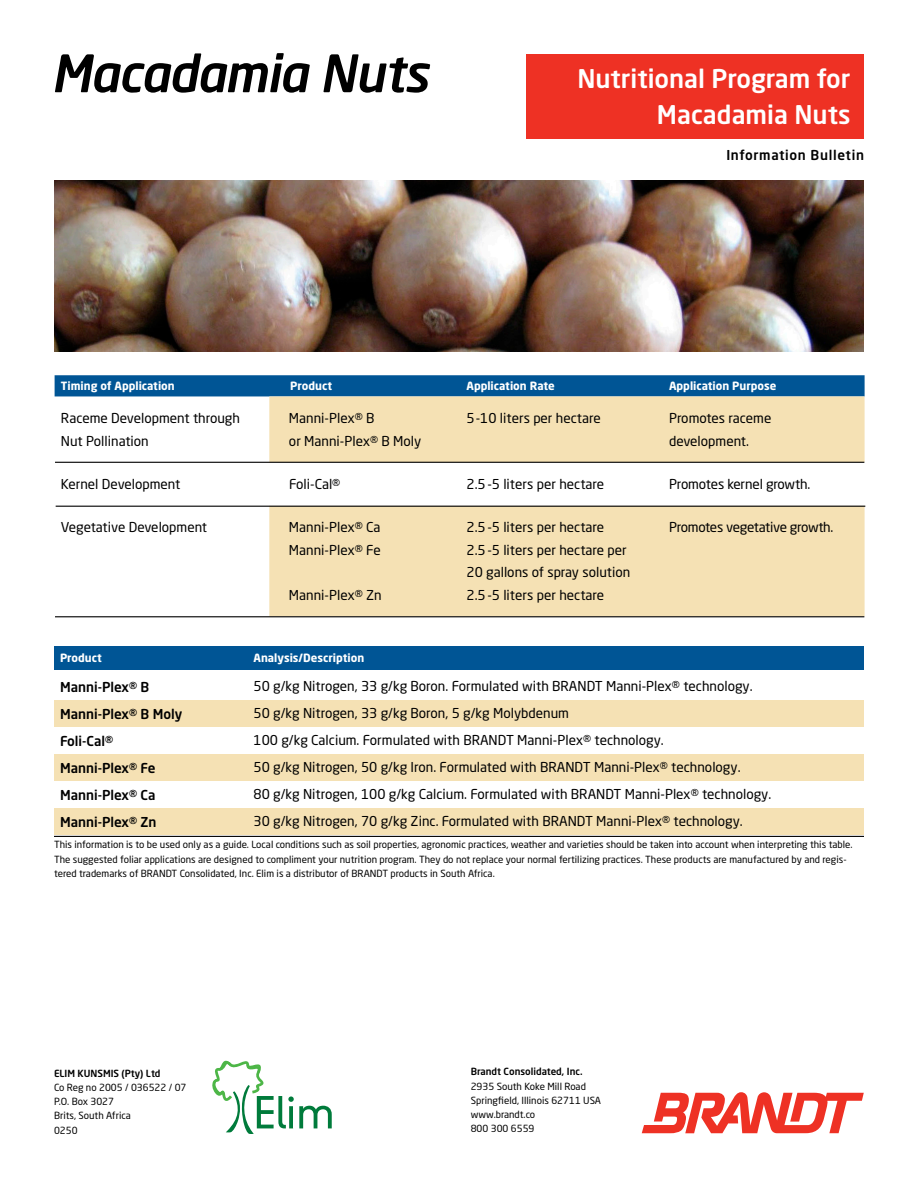
<style>
.page{position:relative;width:918px;height:1188px;background:#fff}
.page>*{position:absolute;margin:0;border:0;box-sizing:border-box;transform-origin:0 0}
._07-Body_subtitle{font:italic 500 51px "Neo Sans Pro";letter-spacing:-.02em;color:#000}
.t1{font:500 25.5px "Neo Sans Pro";color:#fff}
.t2{font:13.5px/22.5px "Neo Sans Pro";color:#000}
._07-Body_subtitle-2{font:500 13.5px "Neo Sans Pro";color:#000}
.t3{font:13.5px "Neo Sans Pro";letter-spacing:-.02em;color:#000}
._07-Body_subtitle-3{font:500 13.5px "Neo Sans Pro";letter-spacing:.05em;color:#000}
._07-Body_subtitle-4{font:700 11.25px "Neo Sans Pro";color:#fff}
.t4{font:9.75px/14.2px "Neo Sans Pro";color:#000}
.t5{font:500 9.75px "Neo Sans Pro";color:#000}
</style>
<div class="page">
<div style="left:54px;top:700px;width:810px;height:27px;background:#f5e1b4"></div>
<div style="left:54px;top:754px;width:810px;height:27px;background:#f5e1b4"></div>
<div style="left:54px;top:808px;width:810px;height:27px;background:#f5e1b4"></div>
<hr style="left:54px;top:836px;width:810px;height:1px;background:#000">
<svg style="left:212px;top:1061px;width:120px;height:73px"></svg>
<div style="left:55px;top:375px;width:810px;height:21px;background:#005595"></div>
<div style="left:269px;top:396px;width:596px;height:220px;background:#f5e1b4"></div>
<svg style="left:269px;top:462px;width:596px;height:44px"></svg>
<hr style="left:55px;top:616px;width:809px;height:1px;background:#000">
<hr style="left:56px;top:506px;width:809px;height:1px;background:#000">
<hr style="left:55px;top:462px;width:809px;height:1px;background:#000">
<div style="left:55px;top:646px;width:809px;height:24px;background:#005595"></div>
<div style="left:526px;top:54px;width:338px;height:85px;background:#ee3124"></div>
<svg style="left:642px;top:1092px;width:222px;height:41px"></svg>
<img style="left:55px;top:180px;width:809px;height:172px">
<p class="_07-Body_subtitle" style="left:51px;top:41px;width:379px">Macadamia Nuts</p>
<p class="t1" style="left:577px;top:63px;width:275px">Nutritional Program for</p>
<p class="t1" style="left:657px;top:99px;width:195px">Macadamia Nuts</p>
<p class="_07-Body_subtitle-3" style="left:726px;top:147px;width:139px">Information Bulletin</p>
<p class="_07-Body_subtitle-4" style="left:61px;top:379px;width:115px">Timing of Application</p>
<p class="_07-Body_subtitle-4" style="left:290px;top:379px;width:43px">Product</p>
<p class="_07-Body_subtitle-4" style="left:467px;top:379px;width:90px">Application Rate</p>
<p class="_07-Body_subtitle-4" style="left:669px;top:379px;width:109px">Application Purpose</p>
<p class="t2" style="left:61px;top:407px;width:181px">Raceme Development through<br>Nut Pollination</p>
<p class="t2" style="left:289px;top:407px;width:87px">Manni-Plex® B</p>
<p class="t2" style="left:467px;top:407px;width:136px">5-10 liters per hectare</p>
<p class="t2" style="left:669px;top:407px;width:104px">Promotes raceme development.</p>
<p class="t2" style="left:289px;top:429px;width:134px">or Manni-Plex® B Moly</p>
<p class="t2" style="left:61px;top:473px;width:121px">Kernel Development</p>
<p class="t2" style="left:289px;top:473px;width:53px">Foli-Cal®</p>
<p class="t2" style="left:467px;top:473px;width:139px">2.5-5 liters per hectare</p>
<p class="t2" style="left:669px;top:473px;width:143px">Promotes kernel growth.</p>
<p class="t2" style="left:61px;top:516px;width:148px">Vegetative Development</p>
<p class="t2" style="left:289px;top:516px;width:93px">Manni-Plex® Ca</p>
<p class="t2" style="left:289px;top:539px;width:94px">Manni-Plex® Fe</p>
<p class="t2" style="left:289px;top:584px;width:94px">Manni-Plex® Zn</p>
<p class="t2" style="left:467px;top:516px;width:139px">2.5-5 liters per hectare</p>
<p class="t2" style="left:467px;top:539px;width:165px">2.5-5 liters per hectare per<br>20 gallons of spray solution</p>
<p class="t2" style="left:467px;top:584px;width:139px">2.5-5 liters per hectare</p>
<p class="t3" style="left:669px;top:519px;width:166px">Promotes vegetative growth.</p>
<p class="_07-Body_subtitle-4" style="left:60px;top:651px;width:43px">Product</p>
<p class="_07-Body_subtitle-4" style="left:254px;top:651px;width:112px">Analysis/Description</p>
<p class="t2" style="left:254px;top:674px;width:501px">50 g/kg Nitrogen, 33 g/kg Boron. Formulated with BRANDT Manni-Plex® technology.</p>
<p class="t2" style="left:254px;top:701px;width:317px">50 g/kg Nitrogen, 33 g/kg Boron, 5 g/kg Molybdenum</p>
<p class="t2" style="left:254px;top:728px;width:412px">100 g/kg Calcium. Formulated with BRANDT Manni-Plex® technology.</p>
<p class="t2" style="left:254px;top:755px;width:489px">50 g/kg Nitrogen, 50 g/kg Iron. Formulated with BRANDT Manni-Plex® technology.</p>
<p class="t2" style="left:254px;top:782px;width:519px">80 g/kg Nitrogen, 100 g/kg Calcium. Formulated with BRANDT Manni-Plex® technology.</p>
<p class="t2" style="left:254px;top:809px;width:491px">30 g/kg Nitrogen, 70 g/kg Zinc. Formulated with BRANDT Manni-Plex® technology.</p>
<p class="_07-Body_subtitle-2" style="left:60px;top:679px;width:91px">Manni-Plex® B</p>
<p class="_07-Body_subtitle-2" style="left:60px;top:706px;width:124px">Manni-Plex® B Moly</p>
<p class="_07-Body_subtitle-2" style="left:60px;top:733px;width:55px">Foli-Cal®</p>
<p class="_07-Body_subtitle-2" style="left:60px;top:760px;width:97px">Manni-Plex® Fe</p>
<p class="_07-Body_subtitle-2" style="left:60px;top:787px;width:97px">Manni-Plex® Ca</p>
<p class="_07-Body_subtitle-2" style="left:60px;top:814px;width:98px">Manni-Plex® Zn</p>
<p class="t4" style="left:54px;top:837px;width:800px">This information is to be used only as a guide. Local conditions such as soil properties, agronomic practices, weather and varieties should be taken into account when interpreting this table.<br>The suggested foliar applications are designed to compliment your nutrition program. They do not replace your normal fertilizing practices. These products are manufactured by and regis&shy;tered trademarks of BRANDT Consolidated, Inc. Elim is a distributor of BRANDT products in South Africa.</p>
<p class="t5" style="left:54px;top:1067px;width:108px">ELIM KUNSMIS (Pty) Ltd</p>
<p class="t4" style="left:54px;top:1080px;width:134px">Co Reg no 2005 / 036522 / 07</p>
<p class="t4" style="left:54px;top:1094px;width:62px">P.O. Box 3027</p>
<p class="t4" style="left:54px;top:1109px;width:78px">Brits, South Africa</p>
<p class="t4" style="left:54px;top:1123px;width:25px">0250</p>
<p class="t5" style="left:471px;top:1066px;width:113px">Brandt Consolidated, Inc.</p>
<p class="t4" style="left:471px;top:1079px;width:117px">2935 South Koke Mill Road</p>
<p class="t4" style="left:471px;top:1093px;width:132px">Springfield, Illinois 62711 USA</p>
<p class="t4" style="left:471px;top:1107px;width:66px">www.brandt.co</p>
<p class="t4" style="left:471px;top:1122px;width:65px">800 300 6559</p>
</div>
